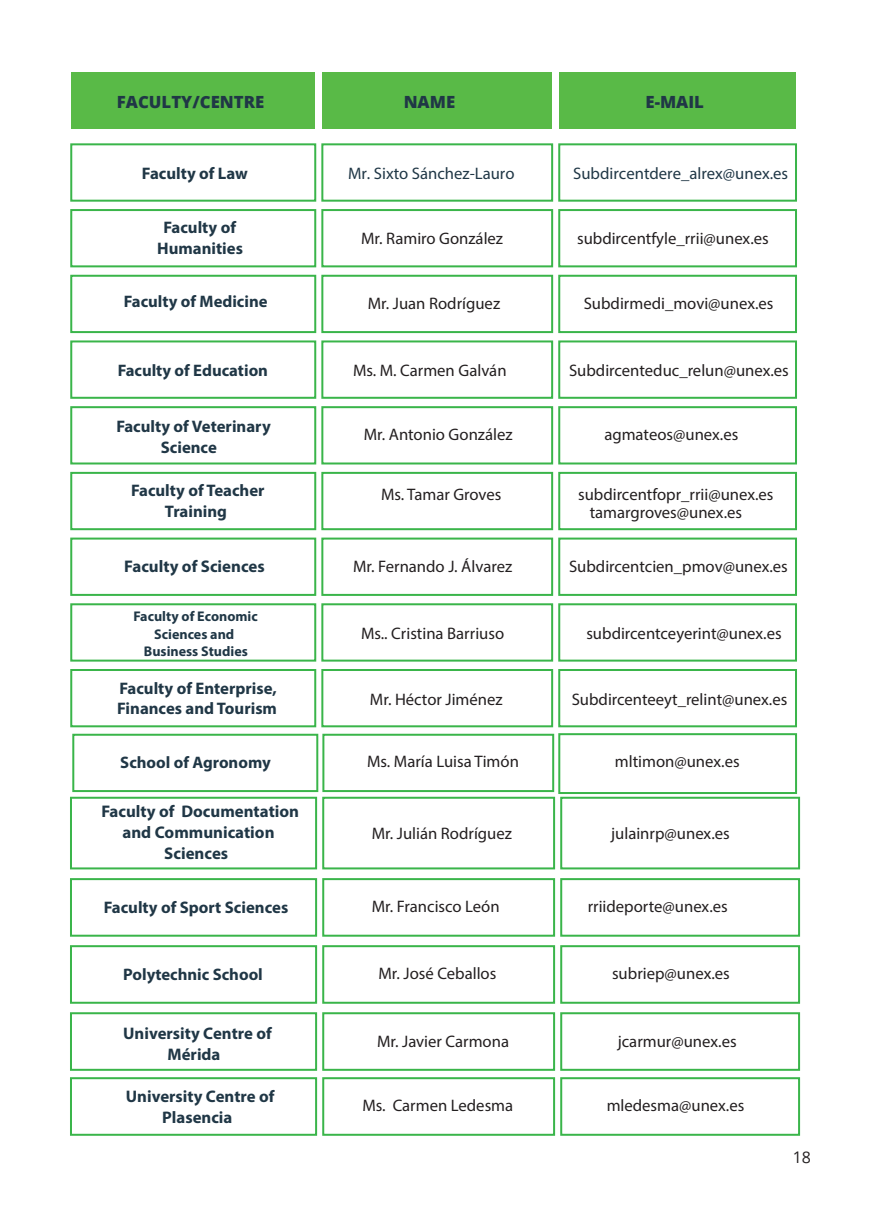
<style>
.page{position:relative;width:876px;height:1225px;background:#fff}
.page>*{position:absolute;margin:0;border:0;box-sizing:border-box;transform-origin:0 0}
.t1{font:700 16.8px/21px "Myriad Pro";color:#203746;text-align:center}
.t2{font:800 16.8px "Open Sans";color:#203746}
.t3{font:16.6px/18px "Myriad Pro";color:#231f20}
.t4{font:700 16.6px "Myriad Pro";color:#203746}
.t5{font:16.6px "Myriad Pro";color:#203746}
.t6{font:16px "Open Sans";color:#231f20}
.t7{font:700 14px/17.6px "Myriad Pro";color:#203746;text-align:center}
</style>
<div class="page">
<div style="left:71px;top:73px;width:244px;height:56px;background:#59ba47"></div>
<div style="left:72px;top:733px;width:246px;height:59px;border:2px solid #3ab54a"></div>
<div style="left:70px;top:143px;width:246px;height:59px;border:2px solid #3ab54a"></div>
<div style="left:70px;top:209px;width:246px;height:58px;border:2px solid #3ab54a"></div>
<div style="left:70px;top:275px;width:246px;height:58px;border:2px solid #3ab54a"></div>
<div style="left:70px;top:340px;width:246px;height:59px;border:2px solid #3ab54a"></div>
<div style="left:70px;top:406px;width:246px;height:58px;border:2px solid #3ab54a"></div>
<div style="left:70px;top:472px;width:246px;height:58px;border:2px solid #3ab54a"></div>
<div style="left:70px;top:537px;width:246px;height:59px;border:2px solid #3ab54a"></div>
<div style="left:70px;top:603px;width:246px;height:58px;border:2px solid #3ab54a"></div>
<div style="left:70px;top:669px;width:246px;height:58px;border:2px solid #3ab54a"></div>
<div style="left:322px;top:73px;width:230px;height:56px;background:#59ba47"></div>
<div style="left:322px;top:733px;width:232px;height:59px;border:2px solid #3ab54a"></div>
<div style="left:321px;top:143px;width:232px;height:59px;border:2px solid #3ab54a"></div>
<div style="left:321px;top:209px;width:232px;height:58px;border:2px solid #3ab54a"></div>
<div style="left:321px;top:275px;width:232px;height:58px;border:2px solid #3ab54a"></div>
<div style="left:321px;top:340px;width:232px;height:59px;border:2px solid #3ab54a"></div>
<div style="left:321px;top:406px;width:232px;height:58px;border:2px solid #3ab54a"></div>
<div style="left:321px;top:472px;width:232px;height:58px;border:2px solid #3ab54a"></div>
<div style="left:321px;top:537px;width:232px;height:59px;border:2px solid #3ab54a"></div>
<div style="left:321px;top:603px;width:232px;height:58px;border:2px solid #3ab54a"></div>
<div style="left:321px;top:669px;width:232px;height:58px;border:2px solid #3ab54a"></div>
<div style="left:559px;top:73px;width:237px;height:56px;background:#59ba47"></div>
<div style="left:558px;top:733px;width:239px;height:61px;border:2px solid #3ab54a"></div>
<div style="left:558px;top:143px;width:239px;height:59px;border:2px solid #3ab54a"></div>
<div style="left:558px;top:209px;width:239px;height:58px;border:2px solid #3ab54a"></div>
<div style="left:558px;top:275px;width:239px;height:58px;border:2px solid #3ab54a"></div>
<div style="left:558px;top:340px;width:239px;height:59px;border:2px solid #3ab54a"></div>
<div style="left:558px;top:406px;width:239px;height:58px;border:2px solid #3ab54a"></div>
<div style="left:558px;top:472px;width:239px;height:58px;border:2px solid #3ab54a"></div>
<div style="left:558px;top:537px;width:239px;height:59px;border:2px solid #3ab54a"></div>
<div style="left:558px;top:603px;width:239px;height:58px;border:2px solid #3ab54a"></div>
<div style="left:558px;top:669px;width:239px;height:58px;border:2px solid #3ab54a"></div>
<div style="left:70px;top:796px;width:247px;height:73px;border:2px solid #3ab54a"></div>
<div style="left:70px;top:878px;width:247px;height:58px;border:2px solid #3ab54a"></div>
<div style="left:70px;top:945px;width:247px;height:58px;border:2px solid #3ab54a"></div>
<div style="left:70px;top:1012px;width:247px;height:58px;border:2px solid #3ab54a"></div>
<div style="left:70px;top:1077px;width:247px;height:58px;border:2px solid #3ab54a"></div>
<div style="left:322px;top:796px;width:233px;height:73px;border:2px solid #3ab54a"></div>
<div style="left:322px;top:878px;width:233px;height:58px;border:2px solid #3ab54a"></div>
<div style="left:322px;top:945px;width:233px;height:58px;border:2px solid #3ab54a"></div>
<div style="left:322px;top:1012px;width:233px;height:58px;border:2px solid #3ab54a"></div>
<div style="left:322px;top:1077px;width:233px;height:58px;border:2px solid #3ab54a"></div>
<div style="left:560px;top:796px;width:240px;height:73px;border:2px solid #3ab54a"></div>
<div style="left:560px;top:878px;width:240px;height:58px;border:2px solid #3ab54a"></div>
<div style="left:560px;top:945px;width:240px;height:58px;border:2px solid #3ab54a"></div>
<div style="left:560px;top:1012px;width:240px;height:58px;border:2px solid #3ab54a"></div>
<div style="left:560px;top:1077px;width:240px;height:58px;border:2px solid #3ab54a"></div>
<p class="t2" style="left:117px;top:89px;width:149px">FACULTY/CENTRE</p>
<p class="t2" style="left:404px;top:89px;width:53px">NAME</p>
<p class="t2" style="left:645px;top:89px;width:60px">E-MAIL</p>
<p class="t1" style="left:142px;top:162px;width:107px">Faculty of Law</p>
<p class="t5" style="left:348px;top:163px;width:168px">Mr. Sixto Sánchez-Lauro</p>
<p class="t5" style="left:573px;top:163px;width:216px">Subdircentdere_alrex@unex.es</p>
<p class="t1" style="left:157px;top:217px;width:87px">Faculty of<br>Humanities</p>
<p class="t3" style="left:361px;top:229px;width:144px">Mr. Ramiro González</p>
<p class="t3" style="left:577px;top:229px;width:193px">subdircentfyle_rrii@unex.es</p>
<p class="t4" style="left:124px;top:290px;width:145px">Faculty of Medicine</p>
<p class="t4" style="left:118px;top:359px;width:152px">Faculty of Education</p>
<p class="t1" style="left:116px;top:415px;width:156px">Faculty of Veterinary<br>Science</p>
<p class="t1" style="left:131px;top:479px;width:135px">Faculty of Teacher<br>Training</p>
<p class="t1" style="left:124px;top:555px;width:142px">Faculty of Sciences</p>
<p class="t7" style="left:133px;top:607px;width:126px">Faculty of Economic<br>Sciences and<br>Business Studies</p>
<p class="t1" style="left:117px;top:677px;width:161px;text-align:left">Faculty of Enterprise,<br>Finances and Tourism</p>
<p class="t4" style="left:120px;top:751px;width:152px">School of Agronomy</p>
<p class="t1" style="left:101px;top:800px;width:199px">Faculty of Documentation and Communication<br>Sciences</p>
<p class="t1" style="left:104px;top:896px;width:186px">Faculty of Sport Sciences</p>
<p class="t4" style="left:123px;top:963px;width:141px">Polytechnic School</p>
<p class="t1" style="left:123px;top:1022px;width:150px">University Centre of<br>Mérida</p>
<p class="t1" style="left:126px;top:1085px;width:150px">University Centre of<br>Plasencia</p>
<p class="t3" style="left:368px;top:294px;width:134px">Mr. Juan Rodríguez</p>
<p class="t3" style="left:584px;top:294px;width:191px">Subdirmedi_movi@unex.es</p>
<p class="t3" style="left:353px;top:361px;width:155px">Ms. M. Carmen Galván</p>
<p class="t3" style="left:569px;top:361px;width:221px">Subdircenteduc_relun@unex.es</p>
<p class="t3" style="left:364px;top:425px;width:150px">Mr. Antonio González</p>
<p class="t3" style="left:604px;top:425px;width:135px">agmateos@unex.es</p>
<p class="t3" style="left:381px;top:485px;width:122px">Ms. Tamar Groves</p>
<p class="t3" style="left:590px;top:485px;width:185px;text-indent:-12px">subdircentfopr_rrii@unex.es tamargroves@unex.es</p>
<p class="t3" style="left:353px;top:557px;width:161px">Mr. Fernando J. Álvarez</p>
<p class="t3" style="left:569px;top:557px;width:220px">Subdircentcien_pmov@unex.es</p>
<p class="t3" style="left:361px;top:624px;width:145px">Ms.. Cristina Barriuso</p>
<p class="t3" style="left:586px;top:624px;width:197px">subdircentceyerint@unex.es</p>
<p class="t3" style="left:370px;top:690px;width:134px">Mr. Héctor Jiménez</p>
<p class="t3" style="left:572px;top:690px;width:217px">Subdircenteeyt_relint@unex.es</p>
<p class="t3" style="left:367px;top:752px;width:153px">Ms. María Luisa Timón</p>
<p class="t3" style="left:615px;top:752px;width:126px">mltimon@unex.es</p>
<p class="t3" style="left:372px;top:824px;width:142px">Mr. Julián Rodríguez</p>
<p class="t3" style="left:611px;top:824px;width:120px">julainrp@unex.es</p>
<p class="t3" style="left:372px;top:897px;width:129px">Mr. Francisco León</p>
<p class="t3" style="left:588px;top:897px;width:142px">rriideporte@unex.es</p>
<p class="t3" style="left:378px;top:964px;width:120px">Mr. José Ceballos</p>
<p class="t3" style="left:612px;top:964px;width:119px">subriep@unex.es</p>
<p class="t3" style="left:377px;top:1032px;width:134px">Mr. Javier Carmona</p>
<p class="t3" style="left:618px;top:1032px;width:120px">jcarmur@unex.es</p>
<p class="t3" style="left:362px;top:1096px;width:152px">Ms. Carmen Ledesma</p>
<p class="t3" style="left:607px;top:1096px;width:139px">mledesma@unex.es</p>
<p class="t6" style="left:793px;top:1146px;width:20px">18</p>
</div>
